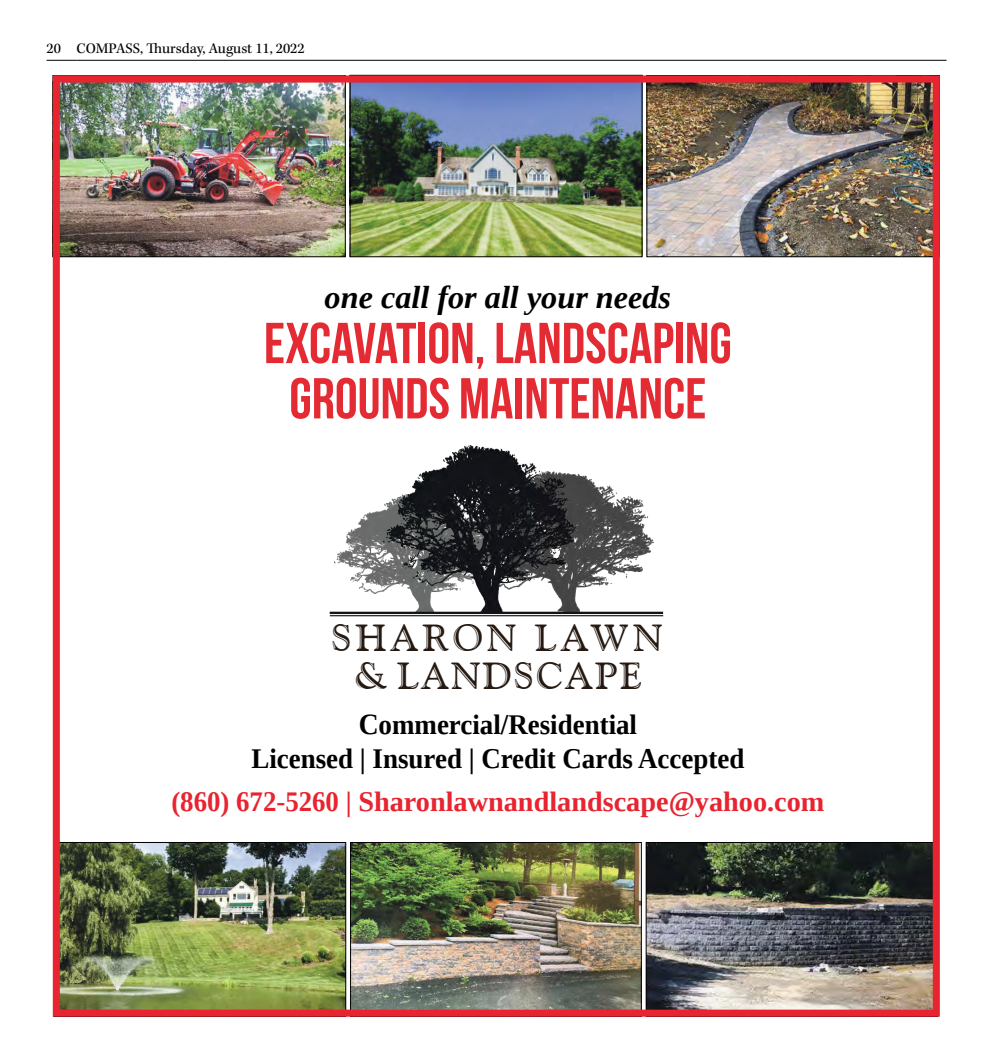
<style>
.page{position:relative;width:990px;height:1058px;background:#fff}
.page>*{position:absolute;margin:0;border:0;box-sizing:border-box;transform-origin:0 0}
.t1{font:700 57.5px/55.2px "Bebas Neue";color:#e42b34;text-align:center}
.t2{font:37.5px/38.2px "Goudy Handtooled BT";letter-spacing:.055em;color:#241810;text-align:center}
.t3{font:italic 700 32.25px "Liberation Serif";color:#000}
.t4{font:700 28.38px/34px "Liberation Serif";color:#000;text-align:center;scale:.95 1}
.t5{font:700 28.25px "Liberation Serif";color:#e72430;scale:.95 1}
.t6{font:15px "Kepler Std";color:#000}
.s1{font-size:29.12px}
</style>
<div class="page">
<hr style="left:77px;top:60px;width:870px;height:1px;background:#000">
<hr style="left:47px;top:60px;width:30px;height:1px;background:#000">
<img style="left:61px;top:83px;width:282px;height:172px">
<img style="left:61px;top:844px;width:283px;height:164px">
<img style="left:352px;top:83px;width:288px;height:172px">
<div style="left:350px;top:75px;width:292px;height:182px;border:1px solid #000"></div>
<img style="left:352px;top:844px;width:287px;height:164px">
<div style="left:350px;top:842px;width:291px;height:174px;border:1px solid #000"></div>
<img style="left:649px;top:83px;width:283px;height:172px">
<img style="left:648px;top:844px;width:284px;height:164px">
<img style="left:577px;top:474px;width:77px;height:137px">
<img style="left:334px;top:510px;width:49px;height:84px">
<img style="left:383px;top:445px;width:194px;height:166px">
<hr style="left:330px;top:611px;width:333px;height:3px;background:#131418">
<hr style="left:330px;top:615px;width:333px;height:1px;background:#131418">
<div style="left:53px;top:75px;width:887px;height:941px;border:7px solid #e72430"></div>
<p class="t6" style="left:47px;top:40px;width:260px">20 COMPASS, Thursday, August 11, 2022</p>
<p class="t3" style="left:325px;top:276px;width:348px">one call for all your needs</p>
<h1 class="t1" style="left:264px;top:315px;width:469px">EXCAVATION, LANDSCAPING<br>GROUNDS MAINTENANCE</h1>
<h2 class="t2" style="left:331px;top:618px;width:333px">SHARON LAWN &amp; LANDSCAPE</h2>
<p class="t4" style="left:251px;top:706px;width:520px"><span class="s1">C</span>ommercial/Residential<br>Licensed | Insured | Credit Cards Accepted</p>
<p class="t5" style="left:171px;top:782px;width:689px">(860) 672-5260 | Sharonlawnandlandscape@yahoo.com</p>
</div>
